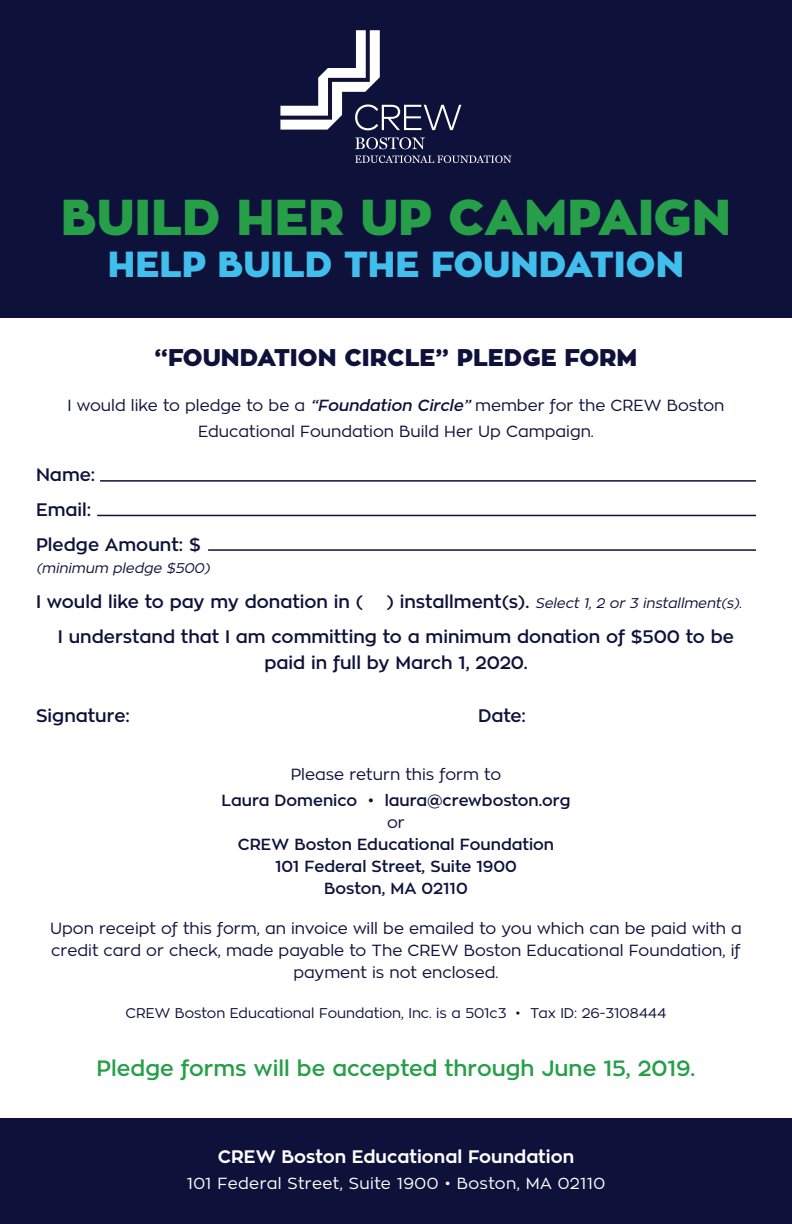
<style>
.page{position:relative;width:792px;height:1224px;background:#0e123b}
.page>*{position:absolute;margin:0;border:0;box-sizing:border-box;transform-origin:0 0}
.t1{font:900 50px "Zona Pro";color:#269f48}
.t2{font:900 36px "Zona Pro";color:#41beeb}
.t3{font:900 24px "Zona Pro";color:#0e123b}
.t4{font:600 22px "Zona Pro";color:#269f48}
.t5{font:600 18px/35px "Zona Pro";color:#0e123b}
.t6{font:700 18px "Zona Pro";color:#fff}
.t7{font:16px/22px "Zona Pro";color:#0e123b;text-align:center}
.t8{font:600 16px/22px "Zona Pro";color:#0e123b;text-align:center}
.t9{font:16px "Zona Pro";letter-spacing:.025em;color:#fff}
.t10{font:italic 14px "Zona Pro";color:#0e123b}
.t11{font:14px "Zona Pro";color:#0e123b}
.s1{font-weight:600;font-style:italic}
.s2{font-weight:600;font-style:normal;font-size:18px}
</style>
<div class="page">
<div style="left:0;top:318px;width:792px;height:799px;background:#fff"></div>
<svg style="left:280px;top:30px;width:181px;height:100px"></svg>
<svg style="left:355px;top:137px;width:70px;height:12px"></svg>
<svg style="left:355px;top:155px;width:157px;height:8px"></svg>
<hr style="left:100px;top:480px;width:656px;height:2px;background:#0e123b">
<hr style="left:97px;top:515px;width:659px;height:1px;background:#0e123b">
<hr style="left:208px;top:549px;width:548px;height:2px;background:#0e123b">
<h1 class="t1" style="left:61px;top:184px;width:672px">BUILD HER UP CAMPAIGN</h1>
<h2 class="t2" style="left:108px;top:241px;width:578px">HELP BUILD THE FOUNDATION</h2>
<h3 class="t3" style="left:155px;top:341px;width:484px">“FOUNDATION CIRCLE” PLEDGE FORM</h3>
<p class="t7" style="left:68px;top:392px;width:658px;line-height:26px">I would like to pledge to be a <span class="s1">“Foundation Circle”</span> member for the CREW Boston<br>Educational Foundation Build Her Up Campaign.</p>
<p class="t5" style="left:36px;top:457px;width:166px">Name:<br>Email:<br>Pledge Amount: $</p>
<p class="t10" style="left:36px;top:559px;width:175px">(minimum pledge $500)</p>
<p class="t5" style="left:36px;top:584px;width:329px">I would like to pay my donation in (</p>
<p class="t10" style="left:386px;top:594px;width:357px"><span class="s2">) installment(s).</span> Select 1, 2 or 3 installment(s).</p>
<p class="t5" style="left:58px;top:623px;width:678px;line-height:26px;text-align:center">I understand that I am committing to a minimum donation of $500 to be paid in full by March 1, 2020.</p>
<p class="t5" style="left:36px;top:698px;width:96px">Signature:</p>
<p class="t5" style="left:478px;top:698px;width:50px">Date:</p>
<p class="t7" style="left:291px;top:763px;width:212px">Please return this form to</p>
<p class="t8" style="left:222px;top:790px;width:350px">Laura Domenico • laura@crewboston.org</p>
<p class="t7" style="left:387px;top:811px;width:19px">or</p>
<p class="t8" style="left:238px;top:834px;width:318px">CREW Boston Educational Foundation<br>101 Federal Street, Suite 1900<br>Boston, MA 02110</p>
<p class="t7" style="left:50px;top:917px;width:693px">Upon receipt of this form, an invoice will be emailed to you which can be paid with a credit card or check, made payable to The CREW Boston Educational Foundation, if payment is not enclosed.</p>
<p class="t11" style="left:126px;top:1004px;width:542px">CREW Boston Educational Foundation, Inc. is a 501c3 • Tax ID: 26-3108444</p>
<h3 class="t4" style="left:97px;top:1054px;width:600px">Pledge forms will be accepted through June 15, 2019.</h3>
<p class="t6" style="left:218px;top:1145px;width:358px">CREW Boston Educational Foundation</p>
<p class="t9" style="left:187px;top:1173px;width:420px">101 Federal Street, Suite 1900 • Boston, MA 02110</p>
</div>
